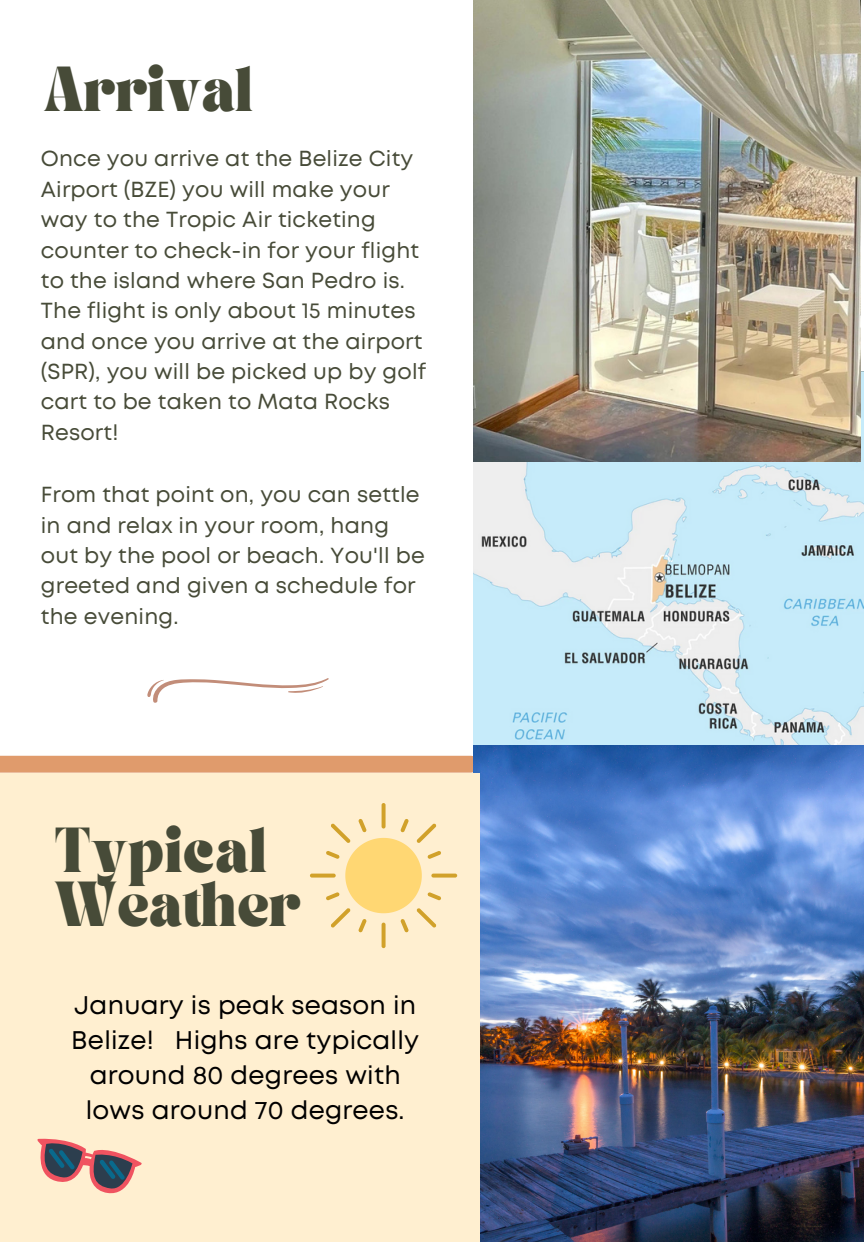
<style>
.page{position:relative;width:864px;height:1242px;background:#fff}
.page>*{position:absolute;margin:0;border:0;box-sizing:border-box;transform-origin:0 0}
.t1{font:700 39px/54px "TANASHFORD";letter-spacing:.01em;color:#474b38}
.t2{font:25.5px/34.8px "Mont";letter-spacing:.01em;color:#000;text-align:center}
.t3{font:21.75px/30.3px "Mont";letter-spacing:.01em;color:#474b38}
</style>
<div class="page">
<div style="left:0;top:756px;width:471px;height:17px;background:#e09b6c"></div>
<img style="left:474px;top:744px;width:390px;height:498px">
<div style="left:0;top:773px;width:479px;height:469px;background:#ffefd0"></div>
<svg style="left:147px;top:678px;width:182px;height:25px"></svg>
<img style="left:474px;top:372px;width:390px;height:372px">
<img style="left:474px;top:0;width:387px;height:461px">
<svg style="left:310px;top:803px;width:147px;height:145px"></svg>
<svg style="left:37px;top:1138px;width:105px;height:56px"></svg>
<h1 class="t1" style="left:44px;top:68px;width:210px">Arrival</h1>
<p class="t3" style="left:41px;top:145px;width:387px">Once you arrive at the Belize City<br>Airport (BZE) you will make your way to the Tropic Air ticketing counter to check-in for your flight to the island where San Pedro is.<br>The flight is only about 15 minutes and once you arrive at the airport (SPR), you will be picked up by golf cart to be taken to Mata Rocks<br>Resort!</p>
<p class="t3" style="left:41px;top:481px;width:385px">From that point on, you can settle in and relax in your room, hang out by the pool or beach. You'll be greeted and given a schedule for the evening.</p>
<h1 class="t1" style="left:55px;top:829px;width:247px">Typical<br>Weather</h1>
<p class="t2" style="left:71px;top:990px;width:349px">January is peak season in<br>Belize! Highs are typically around 80 degrees with lows around 70 degrees.</p>
</div>
